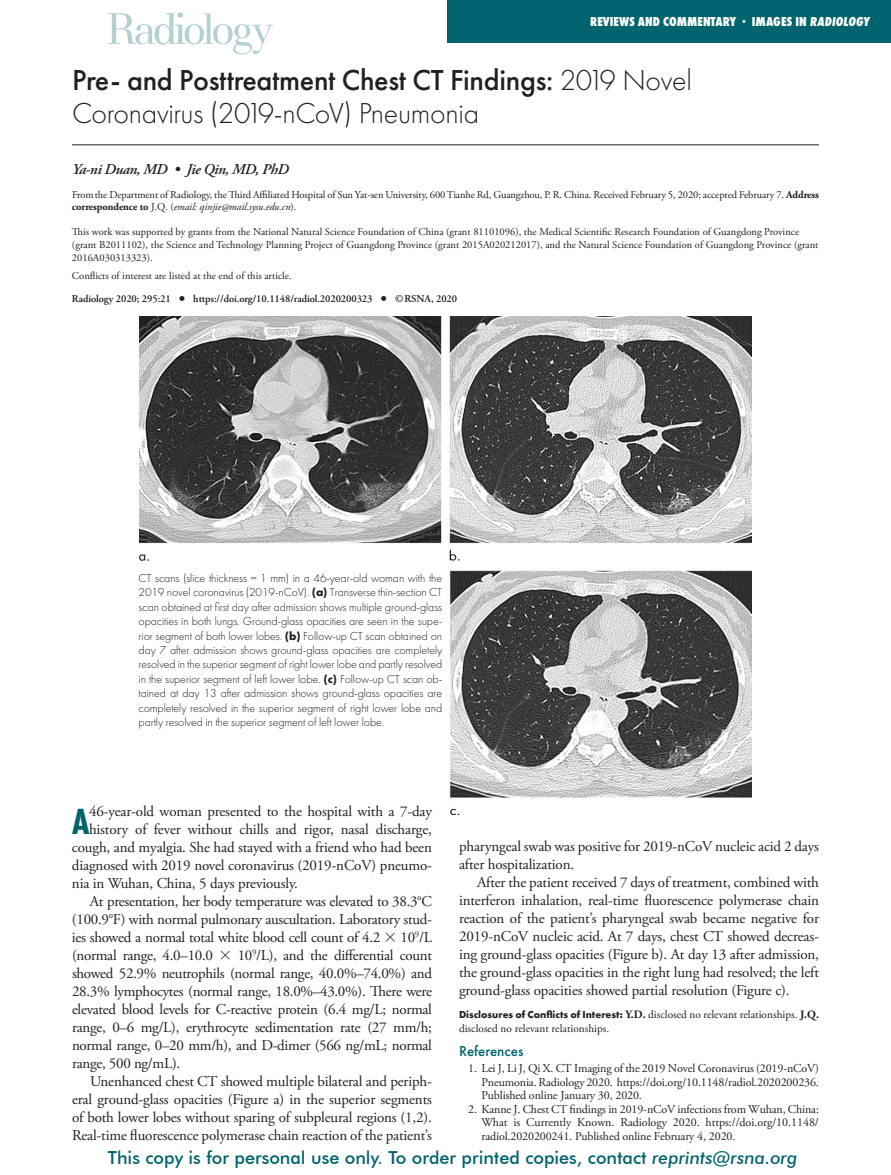
<style>
.page{position:relative;width:891px;height:1175px;background:#fff}
.page>*{position:absolute;margin:0;border:0;box-sizing:border-box;transform-origin:0 0}
.t1{font:700 37.8px "Futura PT Cond";color:#00636d}
.t2{font:300 30px/33px "Futura PT";letter-spacing:-.01em;color:#231f20}
.t3{font:500 18px "Futura BT";color:#00636d}
.t4{font:15px/18px "Adobe Garamond Pro";letter-spacing:-.01em;color:#231f20}
.t5{font:italic 600 15px "Adobe Garamond Pro";letter-spacing:-.03em;color:#231f20}
.t6{font:500 15px "Futura PT";color:#00636d}
.t7{font:800 13.5px "Futura PT Cond";color:#fff}
.t8{font:300 12px/14.4px "Futura PT";letter-spacing:-.01em;color:#231f20;text-align:justify}
.t9{font:12px/13.5px "Adobe Garamond Pro";letter-spacing:-.01em;color:#231f20;text-align:justify}
.t10{font:11.25px "Adobe Garamond Pro";color:#231f20}
.t11{font:10.5px/12.8px "Adobe Garamond Pro";color:#231f20}
.t12{font:600 10.5px/22.8px "Adobe Garamond Pro";letter-spacing:-.01em;color:#231f20}
.t13{font:700 10.5px "Futura PT";color:#231f20}
.s1{font-size:10.5px}
.s2{font-style:inherit}
.s3{font-style:italic}
.s4{font-weight:500}
.s5{font-weight:700}
.s6{font-weight:400}
.s7{font-size:16.5px}
.s8{font-family:"Universal Greekwith Math Pi"}
.s9{font-family:"Adobe Garamond Pro";font-size:11.25px}
.s10{font-family:"Adobe Garamond Pro";font-weight:400;font-size:11.25px}
</style>
<div class="page">
<div style="left:447px;top:0;width:444px;height:42px;background:#00636d"></div>
<hr style="left:72px;top:144px;width:747px;height:1px;background:#231f20">
<img style="left:139px;top:316px;width:613px;height:498px">
<svg style="left:108px;top:13px;width:165px;height:41px"></svg>
<p class="t7" style="left:590px;top:14px;width:281px">REVIEWS AND COMMENTARY <span class="s1">•</span> <span class="s2">IMAGES IN</span> <span class="s3">RADIOLOGY</span></p>
<h2 class="t2" style="left:72px;top:64px;width:622px"><span class="s4">Pre- and Posttreatment Chest CT Findings:</span> 2019 Novel<br>Coronavirus (2019-nCoV) Pneumonia</h2>
<p class="t5" style="left:72px;top:160px;width:218px">Ya-ni Duan, MD • Jie Qin, MD, PhD</p>
<p class="t11" style="left:72px;top:188px;width:748px">Fromthe Department of Radiology, the Third Affiliated Hospital of Sun Yat-sen University, 600 Tianhe Rd, Guangzhou, P. R. China. Received February 5, 2020; accepted February 7. <span class="s5">Address correspondence to</span> J.Q. (<span class="s3">email: qinjie@mail.sysu.edu.cn</span>).</p>
<p class="t11" style="left:72px;top:226px;width:748px">This work was supported by grants from the National Natural Science Foundation of China (grant 81101096), the Medical Scientific Research Foundation of Guangdong Province (grant B2011102), the Science and Technology Planning Project of Guangdong Province (grant 2015A020212017), and the Natural Science Foundation of Guangdong Province (grant<br>2016A030313323).</p>
<p class="t12" style="left:72px;top:265px;width:387px"><span class="s6">Conflicts of interest are listed at the end of this article.<br></span>Radiology 2020; 295:21 <span class="s7">•</span> https://doi.org/10.1148/radiol.2020200323 <span class="s7">•</span> ©RSNA, 2020</p>
<p class="t8" style="left:139px;top:571px;width:305px">CT scans (slice thickness = 1 mm) in a 46-year-old woman with the 2019 novel coronavirus (2019-nCoV). <span class="s5">(a)</span> Transverse thin-section CT scan obtained at first day after admission shows multiple ground-glass opacities in both lungs. Ground-glass opacities are seen in the supe&shy;rior segment of both lower lobes. <span class="s5">(b)</span> Follow-up CT scan obtained on day 7 after admission shows ground-glass opacities are completely resolved in the superior segment of right lower lobe and partly resolved in the superior segment of left lower lobe. <span class="s5">(c)</span> Follow-up CT scan ob&shy;tained at day 13 after admission shows ground-glass opacities are completely resolved in the superior segment of right lower lobe and partly resolved in the superior segment of left lower lobe.</p>
<h1 class="t1" style="left:72px;top:799px;width:19px">A</h1>
<p class="t4" style="left:89px;top:803px;width:344px">46-year-old woman presented to the hospital with a 7-day</p>
<p class="t4" style="left:89px;top:821px;width:344px">history of fever without chills and rigor, nasal discharge,</p>
<p class="t4" style="left:72px;top:839px;width:361px">cough, and myalgia. She had stayed with a friend who had been</p>
<p class="t4" style="left:72px;top:857px;width:362px">diagnosed with 2019 novel coronavirus (2019-nCoV) pneumo-</p>
<p class="t4" style="left:72px;top:875px;width:227px">nia in Wuhan, China, 5 days previously.</p>
<p class="t4" style="left:90px;top:893px;width:343px">At presentation, her body temperature was elevated to 38.3°C</p>
<p class="t4" style="left:72px;top:911px;width:361px">(100.9°F) with normal pulmonary auscultation. Laboratory stud-</p>
<p class="t4" style="left:72px;top:929px;width:362px">ies showed a normal total white blood cell count of 4.2 <span class="s8">3</span> 10<sup>9</sup>/L</p>
<p class="t4" style="left:72px;top:947px;width:362px">(normal range, 4.0–10.0 <span class="s8">3</span> 10<sup>9</sup>/L), and the differential count</p>
<p class="t4" style="left:72px;top:965px;width:361px">showed 52.9% neutrophils (normal range, 40.0%–74.0%) and</p>
<p class="t4" style="left:72px;top:983px;width:362px">28.3% lymphocytes (normal range, 18.0%–43.0%). There were</p>
<p class="t4" style="left:72px;top:1001px;width:362px">elevated blood levels for C-reactive protein (6.4 mg/L; normal</p>
<p class="t4" style="left:72px;top:1019px;width:361px">range, 0–6 mg/L), erythrocyte sedimentation rate (27 mm/h;</p>
<p class="t4" style="left:72px;top:1037px;width:361px">normal range, 0–20 mm/h), and D-dimer (566 ng/mL; normal</p>
<p class="t4" style="left:72px;top:1055px;width:110px">range, 500 ng/mL).</p>
<p class="t4" style="left:90px;top:1073px;width:343px">Unenhanced chest CT showed multiple bilateral and periph-</p>
<p class="t4" style="left:72px;top:1091px;width:362px">eral ground-glass opacities (Figure a) in the superior segments</p>
<p class="t4" style="left:72px;top:1109px;width:361px">of both lower lobes without sparing of subpleural regions (1,2).</p>
<p class="t4" style="left:72px;top:1127px;width:361px">Real-time fluorescence polymerase chain reaction of the patient’s</p>
<p class="t3" style="left:108px;top:1146px;width:691px">This copy is for personal use only. To order printed copies, contact <span class="s3">reprints@rsna.org</span></p>
<p class="t4" style="left:459px;top:837px;width:362px">pharyngeal swab was positive for 2019-nCoV nucleic acid 2 days after hospitalization.</p>
<p class="t4" style="left:459px;top:873px;width:362px;text-align:justify;text-indent:18px">After the patient received 7 days of treatment, combined with interferon inhalation, real-time fluorescence polymerase chain reaction of the patient’s pharyngeal swab became negative for 2019-nCoV nucleic acid. At 7 days, chest CT showed decreas&shy;ing ground-glass opacities (Figure b). At day 13 after admission, the ground-glass opacities in the right lung had resolved; the left ground-glass opacities showed partial resolution (Figure c).</p>
<p class="t13" style="left:459px;top:1007px;width:362px">Disclosures of Conflicts of Interest: <span class="s9">Y.D.</span> <span class="s10">disclosed no relevant relationships.</span> <span class="s9">J.Q.</span></p>
<p class="t10" style="left:459px;top:1021px;width:152px">disclosed no relevant relationships.</p>
<p class="t6" style="left:459px;top:1041px;width:66px">References</p>
<p class="t9" style="left:482px;top:1061px;width:339px;text-indent:-13px">1. Lei J, Li J, Qi X. CT Imaging of the 2019 Novel Coronavirus (2019-nCoV)<br>Pneumonia. Radiology 2020. https://doi.org/10.1148/radiol.2020200236.<br>Published online January 30, 2020.</p>
<p class="t9" style="left:482px;top:1102px;width:339px;text-indent:-13px">2. Kanne J. Chest CT findings in 2019-nCoV infections from Wuhan, China:<br>What is Currently Known. Radiology 2020. https://doi.org/10.1148/ radiol.2020200241. Published online February 4, 2020.</p>
</div>
